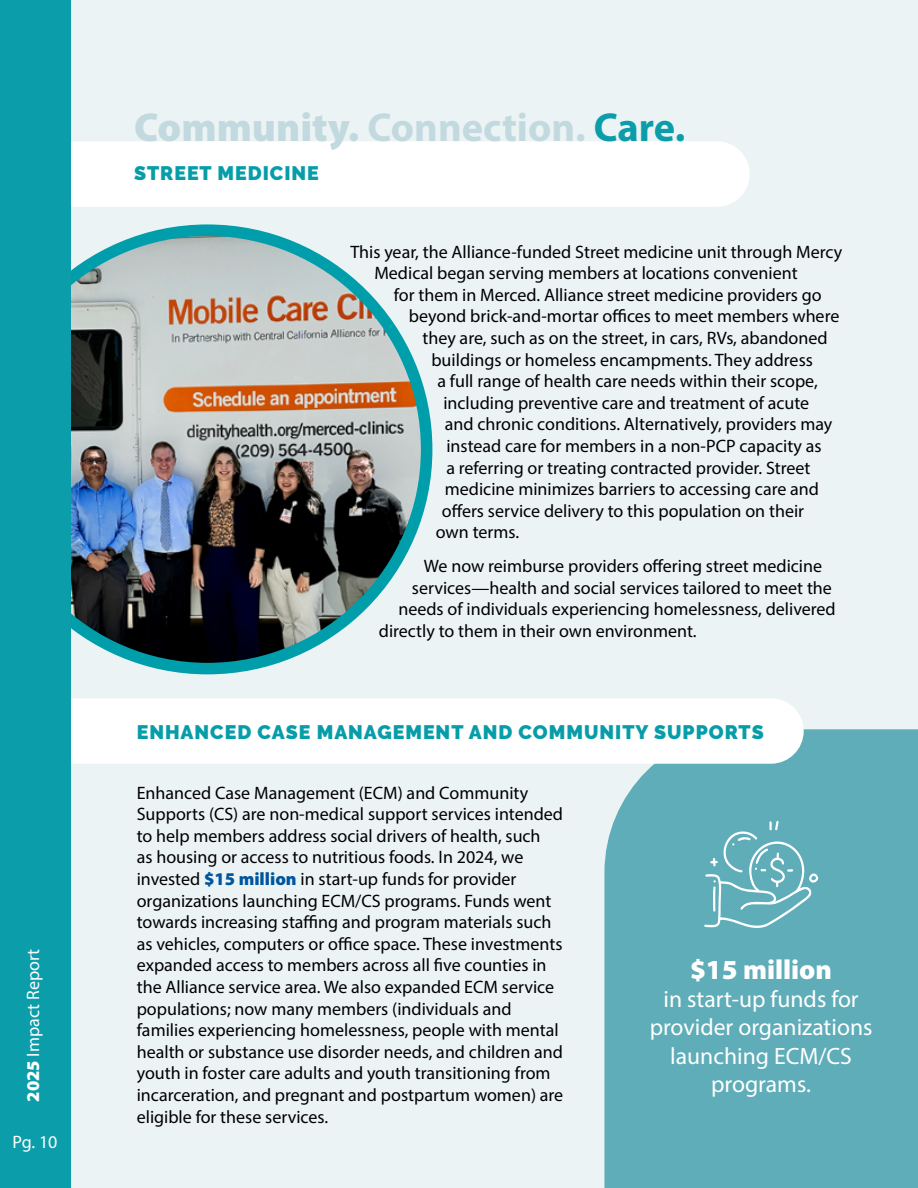
<style>
.page{position:relative;width:918px;height:1188px;background:#ecf3f4}
.page>*{position:absolute;margin:0;border:0;box-sizing:border-box;transform-origin:0 0}
.t1{font:700 40.5px "Myriad Pro";color:#c2dadf}
.t2{font:900 27.6px "Myriad Pro";color:#fff}
.t3{font:23.7px/28.3px "Myriad Pro";color:#fff;text-align:center}
.t4{font:900 19.5px "Raleway";letter-spacing:.05em;color:#069da9}
.t5{font:18px/21.6px "Myriad Pro";color:#000}
.t6{font:18px "Myriad Pro";color:#fff}
.s1{font-weight:900}
.s2{color:#0b9da9}
.s3{font-weight:900;color:#00559f}
</style>
<div class="page">
<img style="left:70px;top:224px;width:362px;height:450px">
<div style="left:70px;top:141px;width:680px;height:66px;background:#fff"></div>
<div style="left:604px;top:729px;width:314px;height:459px;background:#5eadb8"></div>
<svg style="left:704px;top:821px;width:116px;height:107px;background:#72b7c1"></svg>
<div style="left:70px;top:698px;width:734px;height:66px;background:#fff"></div>
<div style="left:0;top:0;width:70px;height:1188px;background:#0b9da9"></div>
<p class="t6" style="left:22px;top:1102px;width:154px;rotate:-90deg"><span class="s1">2025</span> Impact Report</p>
<p class="t6" style="left:13px;top:1130px;width:46px">Pg. 10</p>
<p class="t1" style="left:134px;top:101px;width:553px"><span class="s1">Community.</span> Connection. <span class="s2">Care.</span></p>
<p class="t4" style="left:134px;top:162px;width:186px">STREET MEDICINE</p>
<p class="t5" style="left:350px;top:240px;width:494px">This year, the Alliance-funded Street medicine unit through Mercy</p>
<p class="t5" style="left:374px;top:262px;width:425px">Medical began serving members at locations convenient</p>
<p class="t5" style="left:394px;top:284px;width:429px">for them in Merced. Alliance street medicine providers go</p>
<p class="t5" style="left:409px;top:305px;width:432px">beyond brick-and-mortar offices to meet members where</p>
<p class="t5" style="left:422px;top:327px;width:407px">they are, such as on the street, in cars, RVs, abandoned</p>
<p class="t5" style="left:431px;top:348px;width:383px">buildings or homeless encampments. They address</p>
<p class="t5" style="left:437px;top:370px;width:382px">a full range of health care needs within their scope,</p>
<p class="t5" style="left:443px;top:392px;width:367px">including preventive care and treatment of acute</p>
<p class="t5" style="left:445px;top:413px;width:389px">and chronic conditions. Alternatively, providers may</p>
<p class="t5" style="left:446px;top:435px;width:377px">instead care for members in a non-PCP capacity as</p>
<p class="t5" style="left:446px;top:456px;width:366px">a referring or treating contracted provider. Street</p>
<p class="t5" style="left:445px;top:478px;width:376px">medicine minimizes barriers to accessing care and</p>
<p class="t5" style="left:442px;top:500px;width:364px">offers service delivery to this population on their</p>
<p class="t5" style="left:436px;top:521px;width:85px">own terms.</p>
<p class="t5" style="left:424px;top:555px;width:400px">We now reimburse providers offering street medicine</p>
<p class="t5" style="left:412px;top:576px;width:422px">services—health and social services tailored to meet the</p>
<p class="t5" style="left:398px;top:598px;width:439px">needs of individuals experiencing homelessness, delivered</p>
<p class="t5" style="left:379px;top:620px;width:319px">directly to them in their own environment.</p>
<p class="t4" style="left:137px;top:720px;width:629px">ENHANCED CASE MANAGEMENT AND COMMUNITY SUPPORTS</p>
<p class="t5" style="left:137px;top:782px;width:428px">Enhanced Case Management (ECM) and Community Supports (CS) are non-medical support services intended to help members address social drivers of health, such<br>as housing or access to nutritious foods. In 2024, we invested <span class="s3">$15 million</span> in start-up funds for provider organizations launching ECM/CS programs. Funds went towards increasing staffing and program materials such as vehicles, computers or office space. These investments expanded access to members across all five counties in the Alliance service area. We also expanded ECM service populations; now many members (individuals and families experiencing homelessness, people with mental health or substance use disorder needs, and children and youth in foster care adults and youth transitioning from incarceration, and pregnant and postpartum women) are eligible for these services.</p>
<p class="t2" style="left:690px;top:951px;width:144px">$15 million</p>
<p class="t3" style="left:650px;top:985px;width:224px">in start-up funds for provider organizations launching ECM/CS programs.</p>
</div>
